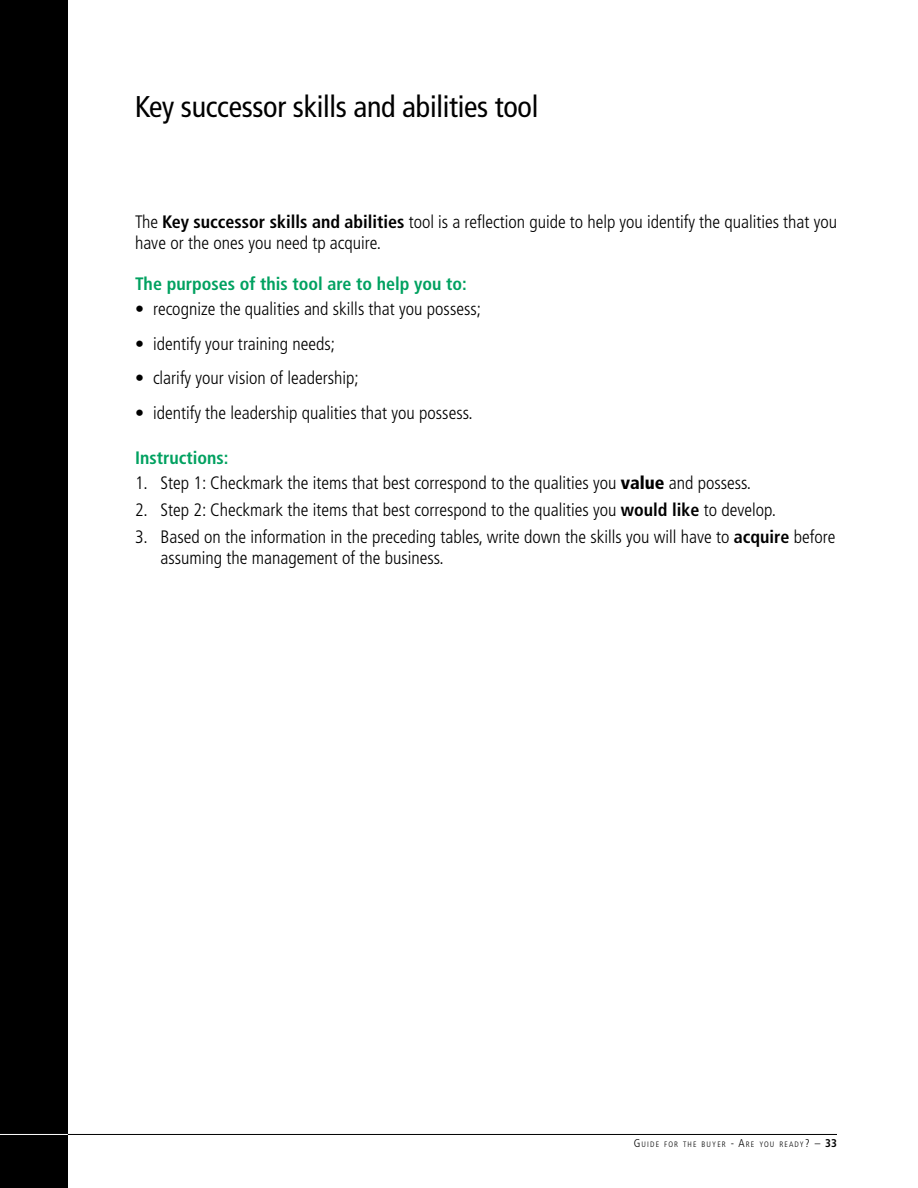
<style>
.page{position:relative;width:918px;height:1188px;background:#fff}
.page>*{position:absolute;margin:0;border:0;box-sizing:border-box;transform-origin:0 0}
.t1{font:condensed 30px "Frutiger";letter-spacing:-.01em;color:#000}
.t2{font:300 condensed 18px/21px "Frutiger";color:#000}
.t3{font:700 condensed 18px "Frutiger";color:#00a160}
.t4{font:300 condensed 7.8px "Frutiger";letter-spacing:.145em;color:#000}
.s1{font-weight:700}
.s2{font-weight:900}
.s3{font-size:11.25px}
.s4{font-weight:700;font-size:11.25px}
</style>
<div class="page">
<div style="left:0;top:0;width:68px;height:1188px;background:#000"></div>
<hr style="left:0;top:1134px;width:69px;height:1px;background:#fff">
<hr style="left:68px;top:1134px;width:769px;height:1px;background:#000">
<h1 class="t1" style="left:135px;top:89px;width:405px">Key successor skills and abilities tool</h1>
<p class="t2" style="left:135px;top:212px;width:704px">The <span class="s1">Key successor skills and abilities</span> tool is a reflection guide to help you identify the qualities that you have or the ones you need tp acquire.</p>
<p class="t3" style="left:135px;top:273px;width:334px">The purposes of this tool are to help you to:</p>
<p class="t2" style="left:135px;top:299px;width:347px">• recognize the qualities and skills that you possess;</p>
<p class="t2" style="left:135px;top:333px;width:201px">• identify your training needs;</p>
<p class="t2" style="left:135px;top:368px;width:225px">• clarify your vision of leadership;</p>
<p class="t2" style="left:135px;top:402px;width:339px">• identify the leadership qualities that you possess.</p>
<p class="t3" style="left:135px;top:447px;width:95px">Instructions:</p>
<p class="t2" style="left:135px;top:473px;width:618px">1. Step 1: Checkmark the items that best correspond to the qualities you <span class="s2">value</span> and possess.</p>
<p class="t2" style="left:135px;top:500px;width:643px">2. Step 2: Checkmark the items that best correspond to the qualities you <span class="s1">would like</span> to develop.</p>
<p class="t2" style="left:161px;top:527px;width:676px;text-indent:-26px">3. Based on the information in the preceding tables, write down the skills you will have to <span class="s1">acquire</span> before assuming the management of the business.</p>
<p class="t4" style="left:634px;top:1140px;width:205px"><span class="s3">G</span>UIDE FOR THE BUYER <span class="s3">- A</span>RE YOU READY<span class="s3">?</span> <span class="s3">–</span> <span class="s4">33</span></p>
</div>
